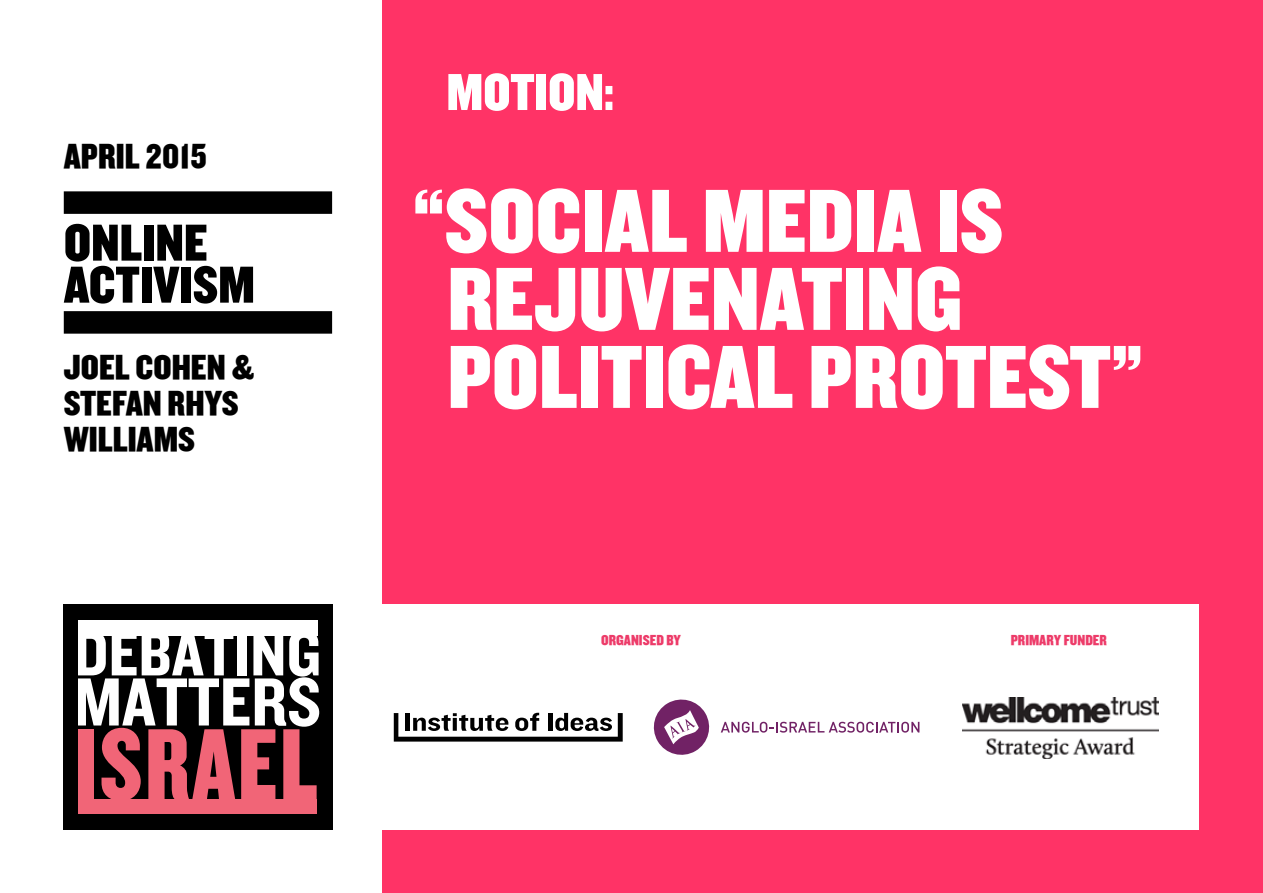
<style>
.page{position:relative;width:1263px;height:893px;background:#fff}
.page>*{position:absolute;margin:0;border:0;box-sizing:border-box;transform-origin:0 0}
.t1{font:93px "Knockout HTF70 Full Welterwt";color:#fff}
.t2{font:54px/42px "Knockout HTF70 Full Welterwt";color:#000}
.t3{font:54px "Knockout HTF70 Full Welterwt";color:#fff}
.t4{font:36px/36px "Knockout HTF70 Full Welterwt";color:#000}
.t5{font:15px "Knockout HTF70 Full Welterwt";color:#ed3b69}
</style>
<div class="page">
<div style="left:383px;top:0;width:880px;height:893px;background:#f36"></div>
<div style="left:382px;top:604px;width:817px;height:225px;background:#fff"></div>
<img style="left:963px;top:697px;width:195px;height:61px">
<svg style="left:654px;top:700px;width:56px;height:55px"></svg>
<svg style="left:721px;top:722px;width:198px;height:11px"></svg>
<svg style="left:394px;top:713px;width:229px;height:29px"></svg>
<div style="left:63px;top:604px;width:270px;height:225px;background:#000"></div>
<div style="left:74px;top:799px;width:244px;height:15px;background:#f16577"></div>
<div style="left:78px;top:620px;width:240px;height:15px;background:#fff"></div>
<svg style="left:78px;top:635px;width:241px;height:164px"></svg>
<div style="left:63px;top:604px;width:15px;height:225px;background:#000"></div>
<hr style="left:317px;top:781px;width:4px;height:42px;background:#000">
<div style="left:318px;top:776px;width:15px;height:15px;background:#000"></div>
<div style="left:64px;top:191px;width:268px;height:23px;background:#000"></div>
<div style="left:64px;top:311px;width:268px;height:23px;background:#000"></div>
<p class="t4" style="left:64px;top:139px;width:144px">APRIL 2015</p>
<p class="t2" style="left:64px;top:223px;width:189px">ONLINE<br>ACTIVISM</p>
<p class="t4" style="left:64px;top:350px;width:192px">JOEL COHEN &amp;<br>STEFAN RHYS<br>WILLIAMS</p>
<p class="t3" style="left:446px;top:64px;width:169px">MOTION:</p>
<p class="t1" style="left:413px;top:172px;width:335px">“SOCIAL MEDIA</p>
<p class="t1" style="left:936px;top:172px;width:68px">IS</p>
<p class="t1" style="left:447px;top:250px;width:264px">REJUVENATIN</p>
<p class="t1" style="left:915px;top:250px;width:49px">G</p>
<p class="t1" style="left:447px;top:328px;width:449px">POLITICAL PROTE</p>
<p class="t1" style="left:1027px;top:328px;width:117px">ST”</p>
<p class="t5" style="left:601px;top:632px;width:81px">ORGANISED BY</p>
<p class="t5" style="left:1011px;top:632px;width:98px">PRIMARY FUNDER</p>
</div>
